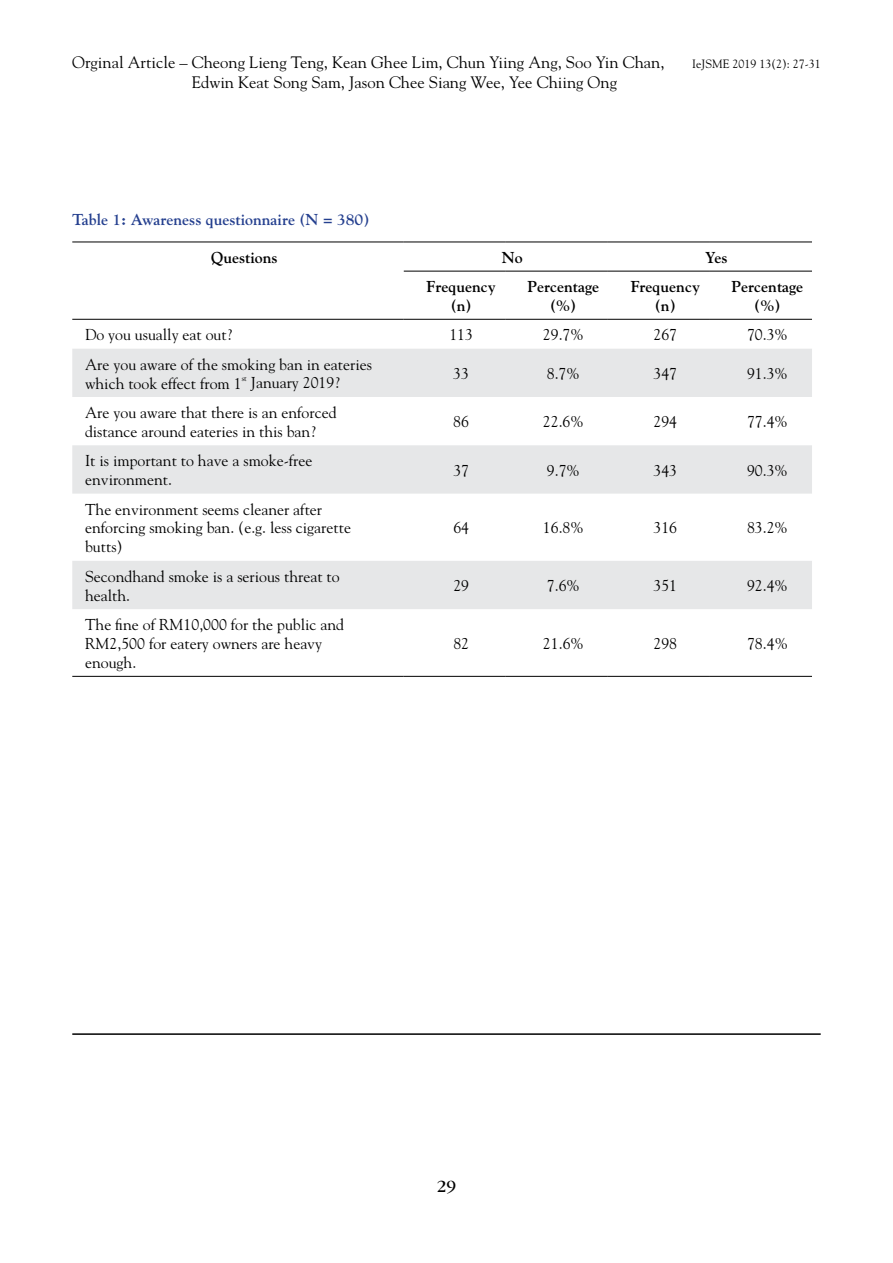
<style>
.page{position:relative;width:893px;height:1263px;background:#fff}
.page>*{position:absolute;margin:0;border:0;box-sizing:border-box;transform-origin:0 0}
.t1{font:18px "Garamond";color:#000}
.t2{font:16.5px "Goudy";color:#000}
.t3{font:15.75px/18.9px "Goudy";color:#000}
.t4{font:700 15.75px/19px "Goudy";color:#000;text-align:center}
.t5{font:700 15.75px "Goudy";color:#25408f}
.t6{font:12px "Goudy";color:#000}
.t7{font:7.8px "Goudy";color:#000}
</style>
<div class="page">
<hr style="left:72px;top:1033px;width:749px;height:2px;background:#000">
<svg style="left:72px;top:349px;width:740px;height:260px;fill:#e6e7e8"></svg>
<hr style="left:72px;top:242px;width:332px;height:1px;background:#000">
<hr style="left:72px;top:319px;width:332px;height:1px;background:#000">
<hr style="left:404px;top:319px;width:102px;height:1px;background:#000">
<hr style="left:506px;top:319px;width:102px;height:1px;background:#000">
<hr style="left:608px;top:319px;width:102px;height:1px;background:#000">
<hr style="left:710px;top:319px;width:102px;height:1px;background:#000">
<hr style="left:404px;top:242px;width:102px;height:1px;background:#000">
<hr style="left:506px;top:242px;width:102px;height:1px;background:#000">
<hr style="left:608px;top:242px;width:102px;height:1px;background:#000">
<hr style="left:710px;top:242px;width:102px;height:1px;background:#000">
<hr style="left:404px;top:271px;width:102px;height:1px;background:#000">
<hr style="left:506px;top:271px;width:102px;height:1px;background:#000">
<hr style="left:608px;top:271px;width:102px;height:1px;background:#000">
<hr style="left:710px;top:271px;width:102px;height:1px;background:#000">
<hr style="left:72px;top:676px;width:332px;height:1px;background:#000">
<hr style="left:404px;top:676px;width:102px;height:1px;background:#000">
<hr style="left:506px;top:676px;width:102px;height:1px;background:#000">
<hr style="left:608px;top:676px;width:102px;height:1px;background:#000">
<hr style="left:710px;top:676px;width:102px;height:1px;background:#000">
<p class="t2" style="left:72px;top:52px;width:594px">Orginal Article – Cheong Lieng Teng, Kean Ghee Lim, Chun Yiing Ang, Soo Yin Chan,</p>
<p class="t6" style="left:692px;top:57px;width:130px">IeJSME 2019 13(2): 27-31</p>
<p class="t2" style="left:192px;top:72px;width:427px">Edwin Keat Song Sam, Jason Chee Siang Wee, Yee Chiing Ong</p>
<p class="t5" style="left:72px;top:210px;width:299px">Table 1: Awareness questionnaire (N = 380)</p>
<p class="t4" style="left:211px;top:247px;width:68px">Questions</p>
<p class="t4" style="left:502px;top:247px;width:22px">No</p>
<p class="t4" style="left:705px;top:247px;width:24px">Yes</p>
<p class="t4" style="left:427px;top:277px;width:71px">Frequency (n)</p>
<p class="t4" style="left:527px;top:277px;width:73px">Percentage (%)</p>
<p class="t4" style="left:631px;top:277px;width:71px">Frequency (n)</p>
<p class="t4" style="left:731px;top:277px;width:73px">Percentage (%)</p>
<p class="t3" style="left:85px;top:325px;width:148px">Do you usually eat out?</p>
<p class="t3" style="left:449px;top:325px;width:25px">113</p>
<p class="t3" style="left:543px;top:325px;width:42px">29.7%</p>
<p class="t3" style="left:653px;top:325px;width:25px">267</p>
<p class="t3" style="left:747px;top:325px;width:42px">70.3%</p>
<p class="t3" style="left:85px;top:354px;width:288px">Are you aware of the smoking ban in eateries which took effect from 1</p>
<p class="t3" style="left:453px;top:364px;width:17px">33</p>
<p class="t3" style="left:547px;top:364px;width:34px">8.7%</p>
<p class="t3" style="left:653px;top:364px;width:25px">347</p>
<p class="t3" style="left:747px;top:364px;width:42px">91.3%</p>
<p class="t7" style="left:242px;top:373px;width:7px">st</p>
<p class="t3" style="left:251px;top:373px;width:90px">January 2019?</p>
<p class="t3" style="left:85px;top:402px;width:253px">Are you aware that there is an enforced distance around eateries in this ban?</p>
<p class="t3" style="left:453px;top:412px;width:17px">86</p>
<p class="t3" style="left:543px;top:412px;width:42px">22.6%</p>
<p class="t3" style="left:653px;top:412px;width:25px">294</p>
<p class="t3" style="left:747px;top:412px;width:42px">77.4%</p>
<p class="t3" style="left:85px;top:451px;width:229px">It is important to have a smoke-free environment.</p>
<p class="t3" style="left:453px;top:460px;width:17px">37</p>
<p class="t3" style="left:547px;top:460px;width:34px">9.7%</p>
<p class="t3" style="left:653px;top:460px;width:25px">343</p>
<p class="t3" style="left:747px;top:460px;width:42px">90.3%</p>
<p class="t3" style="left:85px;top:499px;width:267px">The environment seems cleaner after enforcing smoking ban. (e.g. less cigarette butts)</p>
<p class="t3" style="left:453px;top:518px;width:17px">64</p>
<p class="t3" style="left:543px;top:518px;width:42px">16.8%</p>
<p class="t3" style="left:653px;top:518px;width:25px">316</p>
<p class="t3" style="left:747px;top:518px;width:42px">83.2%</p>
<p class="t3" style="left:85px;top:566px;width:256px">Secondhand smoke is a serious threat to health.</p>
<p class="t3" style="left:453px;top:576px;width:17px">29</p>
<p class="t3" style="left:547px;top:576px;width:34px">7.6%</p>
<p class="t3" style="left:654px;top:576px;width:25px">351</p>
<p class="t3" style="left:747px;top:576px;width:42px">92.4%</p>
<p class="t3" style="left:85px;top:615px;width:261px">The fine of RM10,000 for the public and<br>RM2,500 for eatery owners are heavy enough.</p>
<p class="t3" style="left:453px;top:633px;width:17px">82</p>
<p class="t3" style="left:543px;top:633px;width:42px">21.6%</p>
<p class="t3" style="left:654px;top:633px;width:25px">298</p>
<p class="t3" style="left:747px;top:633px;width:42px">78.4%</p>
<p class="t1" style="left:437px;top:1177px;width:21px">29</p>
</div>
